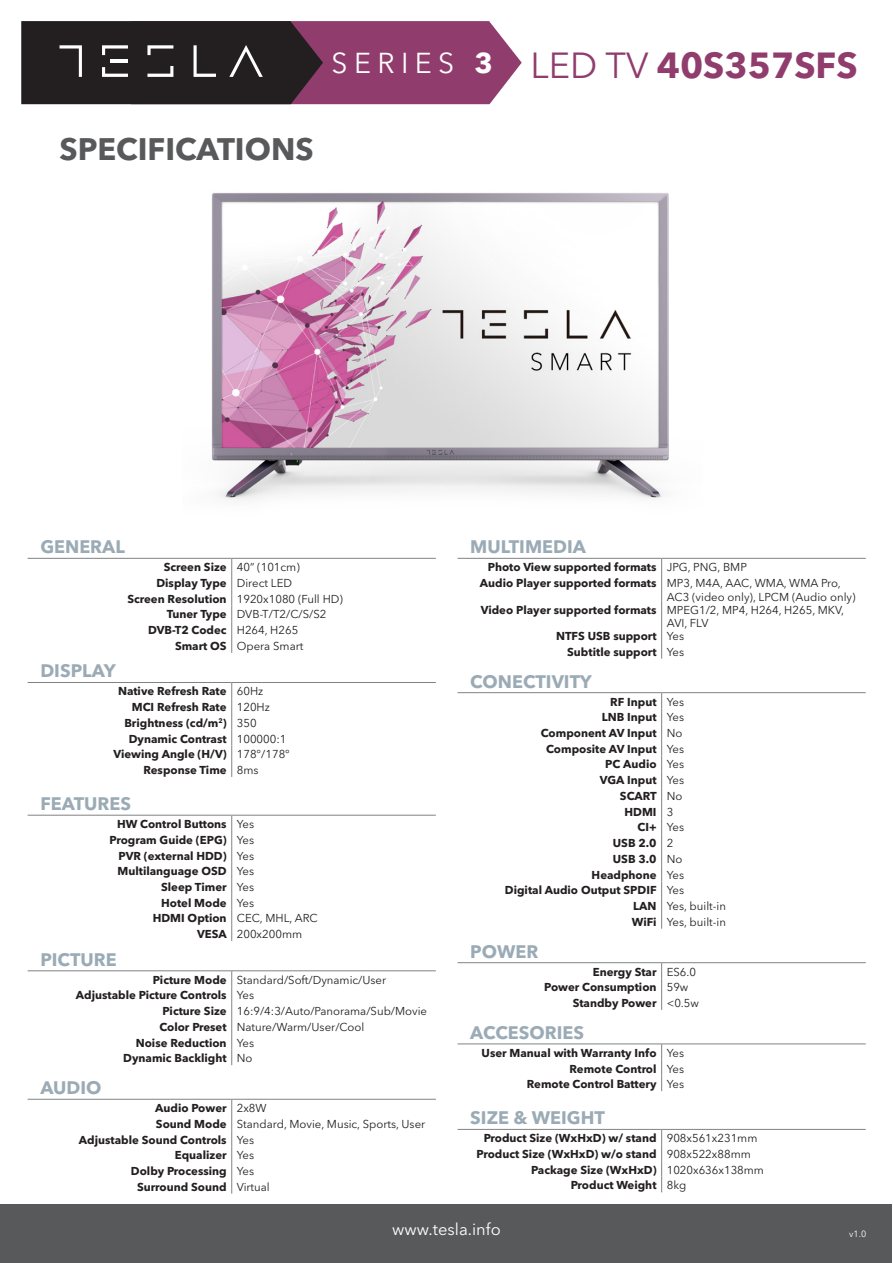
<style>
.page{position:relative;width:893px;height:1263px;background:#fff}
.page>*{position:absolute;margin:0;border:0;box-sizing:border-box;transform-origin:0 0}
.t1{font:700 36px "Avenir Next LT Pro";color:#903d6d}
.t2{font:700 30.9px "Avenir Next LT Pro";color:#58595b}
.t3{font:700 18px "Avenir Next LT Pro";color:#9babb5}
.t4{font:16.5px "Avenir Next LT Pro";color:#fff}
.t5{font:700 11.4px/15.8px "Avenir Next LT Pro";color:#231f20}
.t6{font:11.4px "Avenir Next LT Pro";color:#231f20}
.t7{font:9px "Avenir Next LT Pro";color:#fff}
.s1{font-weight:400}
.s2{font-weight:700}
</style>
<div class="page">
<div style="left:1px;top:1204px;width:891px;height:58px;background:#58595b"></div>
<svg style="left:21px;top:21px;width:501px;height:83px;background:#5b384b"></svg>
<svg style="left:232px;top:559px;width:204px;height:635px"></svg>
<svg style="left:231px;top:559px;width:1px;height:94px"></svg>
<svg style="left:231px;top:683px;width:1px;height:94px"></svg>
<svg style="left:231px;top:816px;width:1px;height:125px"></svg>
<svg style="left:231px;top:971px;width:1px;height:94px"></svg>
<svg style="left:231px;top:1100px;width:1px;height:94px"></svg>
<hr style="left:28px;top:558px;width:204px;height:1px;background:#808285">
<hr style="left:232px;top:558px;width:204px;height:1px;background:#808285">
<hr style="left:28px;top:682px;width:204px;height:1px;background:#808285">
<hr style="left:232px;top:682px;width:204px;height:1px;background:#808285">
<hr style="left:28px;top:815px;width:204px;height:1px;background:#808285">
<hr style="left:232px;top:815px;width:204px;height:1px;background:#808285">
<hr style="left:28px;top:970px;width:204px;height:1px;background:#808285">
<hr style="left:232px;top:970px;width:204px;height:1px;background:#808285">
<hr style="left:28px;top:1099px;width:204px;height:1px;background:#808285">
<hr style="left:232px;top:1099px;width:204px;height:1px;background:#808285">
<svg style="left:662px;top:559px;width:204px;height:532px"></svg>
<svg style="left:661px;top:559px;width:1px;height:100px"></svg>
<svg style="left:661px;top:693px;width:1px;height:236px"></svg>
<svg style="left:661px;top:963px;width:1px;height:47px"></svg>
<svg style="left:661px;top:1044px;width:1px;height:47px"></svg>
<svg style="left:661px;top:1130px;width:1px;height:62px"></svg>
<hr style="left:458px;top:558px;width:204px;height:1px;background:#808285">
<hr style="left:662px;top:558px;width:204px;height:1px;background:#808285">
<hr style="left:458px;top:962px;width:204px;height:1px;background:#808285">
<hr style="left:662px;top:962px;width:204px;height:1px;background:#808285">
<hr style="left:458px;top:1129px;width:204px;height:1px;background:#808285">
<hr style="left:662px;top:1129px;width:204px;height:1px;background:#808285">
<hr style="left:458px;top:692px;width:204px;height:1px;background:#808285">
<hr style="left:662px;top:692px;width:204px;height:1px;background:#808285">
<hr style="left:458px;top:1043px;width:204px;height:1px;background:#808285">
<hr style="left:662px;top:1043px;width:204px;height:1px;background:#808285">
<img style="left:211px;top:193px;width:458px;height:307px">
<h1 class="t1" style="left:332px;top:44px;width:528px"><sup>S</sup> <sup>E</sup> <sup>R</sup> <sup>I</sup> <sup>E</sup> <sup>S</sup> <sup>3</sup> <span class="s1">LED TV</span> 40S357SFS</h1>
<h2 class="t2" style="left:60px;top:130px;width:256px">SPECIFICATIONS</h2>
<h3 class="t3" style="left:40px;top:536px;width:86px">GENERAL</h3>
<h3 class="t3" style="left:470px;top:536px;width:117px">MULTIMEDIA</h3>
<p class="t5" style="left:480px;top:559px;width:363px;text-indent:8px">Photo View supported formats <span class="s1">JPG, PNG, BMP<br></span>Audio Player supported formats <span class="s1">MP3, M4A, AAC, WMA, WMA Pro,</span></p>
<p class="t6" style="left:667px;top:590px;width:190px">AC3 (video only), LPCM (Audio only)</p>
<p class="t5" style="left:481px;top:601px;width:365px">Video Player supported formats <span class="s1">MPEG1/2, MP4, H264, H265, MKV,</span></p>
<p class="t6" style="left:667px;top:616px;width:43px">AVI, FLV</p>
<p class="t5" style="left:556px;top:628px;width:130px">NTFS USB support <span class="s1">Yes</span></p>
<p class="t5" style="left:567px;top:644px;width:118px">Subtitle support <span class="s1">Yes</span></p>
<h3 class="t3" style="left:470px;top:670px;width:123px">CONECTIVITY</h3>
<p class="t5" style="left:610px;top:694px;width:75px">RF Input <span class="s1">Yes</span></p>
<p class="t5" style="left:602px;top:709px;width:84px">LNB Input <span class="s1">Yes</span></p>
<p class="t5" style="left:541px;top:725px;width:143px">Component AV Input <span class="s1">No</span></p>
<p class="t5" style="left:546px;top:741px;width:140px">Composite AV Input <span class="s1">Yes</span></p>
<p class="t5" style="left:605px;top:756px;width:80px">PC Audio <span class="s1">Yes</span></p>
<p class="t5" style="left:600px;top:772px;width:86px">VGA Input <span class="s1">Yes</span></p>
<p class="t5" style="left:620px;top:788px;width:64px">SCART <span class="s1">No</span></p>
<p class="t5" style="left:624px;top:804px;width:50px">HDMI <span class="s1">3</span></p>
<p class="t5" style="left:637px;top:819px;width:48px">CI+ <span class="s1">Yes</span></p>
<p class="t5" style="left:613px;top:835px;width:62px">USB 2.0 <span class="s1">2</span></p>
<p class="t5" style="left:613px;top:851px;width:71px">USB 3.0 <span class="s1">No</span></p>
<p class="t5" style="left:592px;top:867px;width:94px">Headphone <span class="s1">Yes</span></p>
<p class="t5" style="left:505px;top:882px;width:181px">Digital Audio Output SPDIF <span class="s1">Yes</span></p>
<p class="t6" style="left:633px;top:899px;width:94px"><span class="s2">LAN</span> Yes, built-in</p>
<p class="t6" style="left:632px;top:915px;width:96px"><span class="s2">WiFi</span> Yes, built-in</p>
<h3 class="t3" style="left:470px;top:940px;width:70px">POWER</h3>
<p class="t5" style="left:593px;top:964px;width:105px">Energy Star <span class="s1">ES6.0</span></p>
<p class="t5" style="left:544px;top:979px;width:146px">Power Consumption <span class="s1">59w</span></p>
<p class="t5" style="left:573px;top:995px;width:128px">Standby Power <span class="s1">&lt;0.5w</span></p>
<h3 class="t3" style="left:470px;top:1021px;width:115px">ACCESORIES</h3>
<p class="t5" style="left:482px;top:1045px;width:204px;text-align:right">User Manual with Warranty Info <span class="s1">Yes<br></span>Remote Control <span class="s1">Yes<br></span>Remote Control Battery <span class="s1">Yes</span></p>
<h3 class="t3" style="left:470px;top:1107px;width:136px">SIZE &amp; WEIGHT</h3>
<p class="t5" style="left:484px;top:1130px;width:275px">Product Size (WxHxD) w/ stand <span class="s1">908x561x231mm</span></p>
<p class="t5" style="left:477px;top:1146px;width:276px">Product Size (WxHxD) w/o stand <span class="s1">908x522x88mm</span></p>
<p class="t5" style="left:531px;top:1162px;width:234px">Package Size (WxHxD) <span class="s1">1020x636x138mm</span></p>
<p class="t5" style="left:571px;top:1177px;width:117px">Product Weight <span class="s1">8kg</span></p>
<p class="t7" style="left:849px;top:1229px;width:19px">v1.0</p>
<p class="t5" style="left:164px;top:559px;width:138px">Screen Size <span class="s1">40” (101cm)</span></p>
<p class="t5" style="left:156px;top:575px;width:137px">Display Type <span class="s1">Direct LED</span></p>
<p class="t6" style="left:127px;top:592px;width:217px"><span class="s2">Screen Resolution</span> 1920x1080 (Full HD)</p>
<p class="t6" style="left:167px;top:608px;width:161px"><span class="s2">Tuner Type</span> DVB-T/T2/C/S/S2</p>
<p class="t5" style="left:148px;top:622px;width:152px">DVB-T2 Codec <span class="s1">H264, H265</span></p>
<p class="t6" style="left:175px;top:639px;width:130px"><span class="s2">Smart OS</span> Opera Smart</p>
<h3 class="t3" style="left:40px;top:660px;width:77px">DISPLAY</h3>
<p class="t5" style="left:118px;top:683px;width:147px">Native Refresh Rate <span class="s1">60Hz</span></p>
<p class="t5" style="left:132px;top:699px;width:140px">MCI Refresh Rate <span class="s1">120Hz</span></p>
<p class="t5" style="left:124px;top:715px;width:134px">Brightness (cd/m<sup>2</sup>) <span class="s1">350</span></p>
<p class="t5" style="left:129px;top:731px;width:159px">Dynamic Contrast <span class="s1">100000:1</span></p>
<p class="t5" style="left:114px;top:746px;width:178px">Viewing Angle (H/V) <span class="s1">178°/178°</span></p>
<p class="t5" style="left:143px;top:762px;width:117px">Response Time <span class="s1">8ms</span></p>
<h3 class="t3" style="left:40px;top:793px;width:92px">FEATURES</h3>
<p class="t5" style="left:117px;top:816px;width:139px">HW Control Buttons <span class="s1">Yes</span></p>
<p class="t5" style="left:110px;top:832px;width:146px">Program Guide (EPG) <span class="s1">Yes</span></p>
<p class="t5" style="left:118px;top:847px;width:137px">PVR (external HDD) <span class="s1">Yes</span></p>
<p class="t5" style="left:118px;top:863px;width:138px">Multilanguage OSD <span class="s1">Yes</span></p>
<p class="t5" style="left:161px;top:879px;width:95px">Sleep Timer <span class="s1">Yes</span></p>
<p class="t5" style="left:161px;top:895px;width:95px">Hotel Mode <span class="s1">Yes</span></p>
<p class="t6" style="left:153px;top:912px;width:167px"><span class="s2">HDMI Option</span> CEC, MHL, ARC</p>
<p class="t6" style="left:197px;top:927px;width:107px"><span class="s2">VESA</span> 200x200mm</p>
<h3 class="t3" style="left:40px;top:948px;width:78px">PICTURE</h3>
<p class="t6" style="left:153px;top:973px;width:235px"><span class="s2">Picture Mode</span> Standard/Soft/Dynamic/User</p>
<p class="t5" style="left:76px;top:987px;width:180px">Adjustable Picture Controls <span class="s1">Yes</span></p>
<p class="t6" style="left:163px;top:1004px;width:266px"><span class="s2">Picture Size</span> 16:9/4:3/Auto/Panorama/Sub/Movie</p>
<p class="t6" style="left:159px;top:1020px;width:207px"><span class="s2">Color Preset</span> Nature/Warm/User/Cool</p>
<p class="t5" style="left:136px;top:1035px;width:120px">Noise Reduction <span class="s1">Yes</span></p>
<p class="t5" style="left:123px;top:1050px;width:131px">Dynamic Backlight <span class="s1">No</span></p>
<h3 class="t3" style="left:40px;top:1077px;width:63px">AUDIO</h3>
<p class="t5" style="left:155px;top:1100px;width:113px">Audio Power <span class="s1">2x8W</span></p>
<p class="t6" style="left:156px;top:1117px;width:271px"><span class="s2">Sound Mode</span> Standard, Movie, Music, Sports, User</p>
<p class="t5" style="left:79px;top:1132px;width:177px">Adjustable Sound Controls <span class="s1">Yes</span></p>
<p class="t5" style="left:175px;top:1147px;width:81px">Equalizer <span class="s1">Yes</span></p>
<p class="t5" style="left:131px;top:1163px;width:125px">Dolby Processing <span class="s1">Yes</span></p>
<p class="t5" style="left:137px;top:1179px;width:134px">Surround Sound <span class="s1">Virtual</span></p>
<h3 class="t4" style="left:392px;top:1219px;width:110px">www.tesla.info</h3>
</div>
